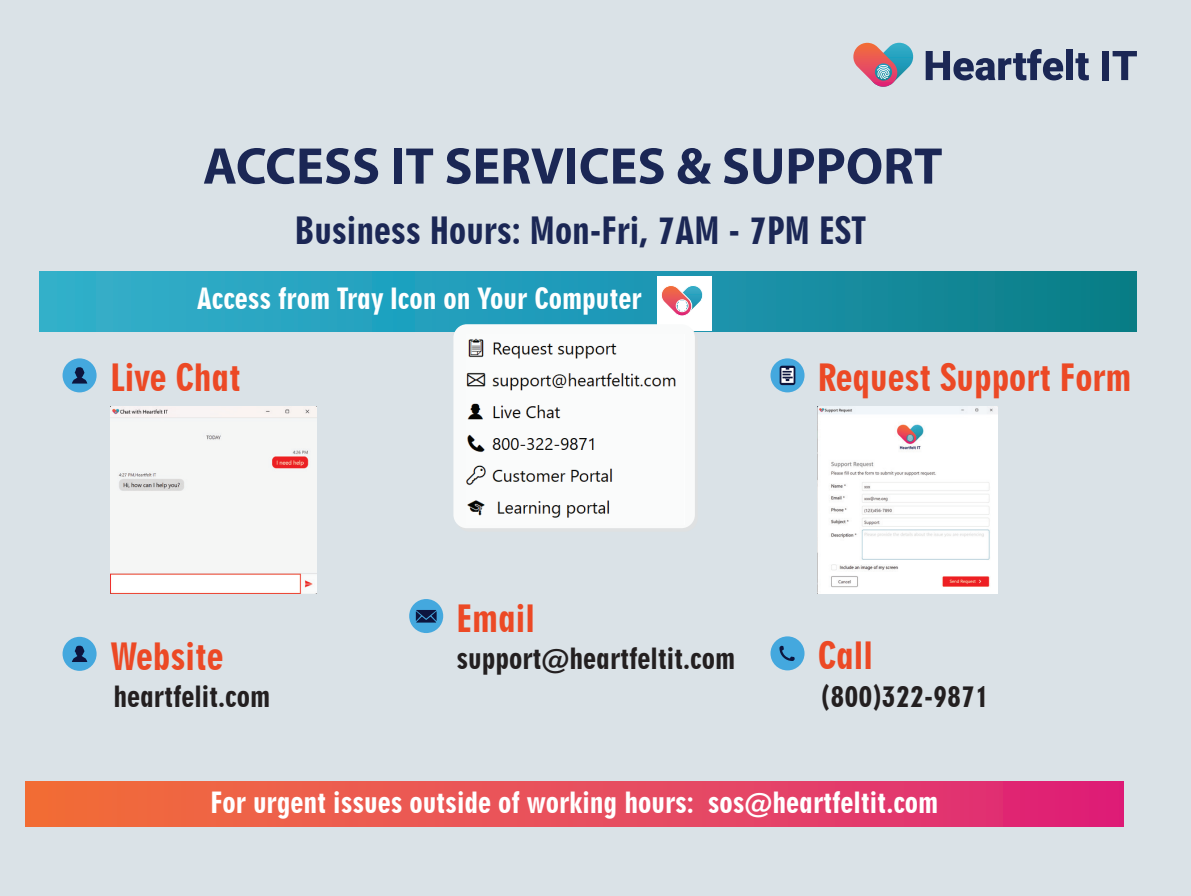
<style>
.page{position:relative;width:1191px;height:896px;background:#dae2e7}
.page>*{position:absolute;margin:0;border:0;box-sizing:border-box;transform-origin:0 0}
.t1{font:700 52px "Myriad Pro";color:#1b2755}
.t2{font:36px "Geometric 706 BT Black Condensed B";color:#ec4925}
.t3{font:36px "Geometric 706 BT Black Condensed B";color:#1b2755}
.t4{font:28px "Geometric 706 BT Black Condensed B";color:#fff}
.t5{font:28px "Geometric 706 BT Black Condensed B";color:#231f20}
</style>
<div class="page">
<svg style="left:853px;top:43px;width:61px;height:44px"></svg>
<svg style="left:925px;top:49px;width:138px;height:31px"></svg>
<div style="left:1066px;top:49px;width:7px;height:31px;background:#1b2755"></div>
<svg style="left:1075px;top:53px;width:13px;height:27px"></svg>
<div style="left:1102px;top:51px;width:7px;height:29px;background:#1b2755"></div>
<svg style="left:1112px;top:51px;width:25px;height:29px"></svg>
<svg style="left:40px;top:271px;width:1097px;height:60px;background:#1e98af"></svg>
<svg style="left:657px;top:276px;width:54px;height:54px;background:#e7dbde"></svg>
<div style="left:456px;top:327px;width:241px;height:205px;background:#dfe1e2;border-radius:13px"></div>
<div style="left:453px;top:324px;width:242px;height:204px;background:#f9fafa;border-radius:13px"></div>
<div style="left:409px;top:599px;width:34px;height:34px;background:#44a8de;border-radius:50%"></div>
<svg style="left:416px;top:610px;width:20px;height:12px"></svg>
<div style="left:770px;top:358px;width:34px;height:34px;background:#44a8de;border-radius:50%"></div>
<svg style="left:779px;top:366px;width:16px;height:19px"></svg>
<svg style="left:781px;top:368px;width:12px;height:15px"></svg>
<img style="left:817px;top:407px;width:180px;height:187px">
<img style="left:111px;top:407px;width:205px;height:187px">
<div style="left:63px;top:358px;width:34px;height:34px;background:#44a8de;border-radius:50%"></div>
<svg style="left:72px;top:367px;width:15px;height:16px"></svg>
<div style="left:770px;top:636px;width:34px;height:34px;background:#44a8de;border-radius:50%"></div>
<svg style="left:779px;top:646px;width:15px;height:15px"></svg>
<div style="left:63px;top:637px;width:34px;height:34px;background:#44a8de;border-radius:50%"></div>
<svg style="left:72px;top:645px;width:15px;height:17px"></svg>
<img style="left:466px;top:338px;width:210px;height:180px">
<div style="left:26px;top:781px;width:1097px;height:46px;background:linear-gradient(to right,#f2733a,#de267b)"></div>
<h1 class="t1" style="left:203px;top:132px;width:741px">ACCESS IT SERVICES &amp; SUPPORT</h1>
<p class="t3" style="left:295px;top:209px;width:572px">Business Hours: Mon-Fri, 7AM - 7PM EST</p>
<p class="t4" style="left:197px;top:282px;width:446px">Access from Tray Icon on Your Computer</p>
<p class="t2" style="left:111px;top:356px;width:132px">Live Chat</p>
<p class="t2" style="left:817px;top:356px;width:315px">Request Support Form</p>
<p class="t2" style="left:111px;top:634px;width:114px">Website</p>
<p class="t5" style="left:113px;top:680px;width:158px">heartfelit.com</p>
<p class="t2" style="left:456px;top:597px;width:80px">Email</p>
<p class="t5" style="left:456px;top:641px;width:280px">support@heartfeltit.com</p>
<p class="t2" style="left:817px;top:634px;width:57px">Call</p>
<p class="t5" style="left:821px;top:680px;width:170px">(800)322-9871</p>
<p class="t4" style="left:211px;top:786px;width:729px">For urgent issues outside of working hours: sos@heartfeltit.com</p>
</div>
